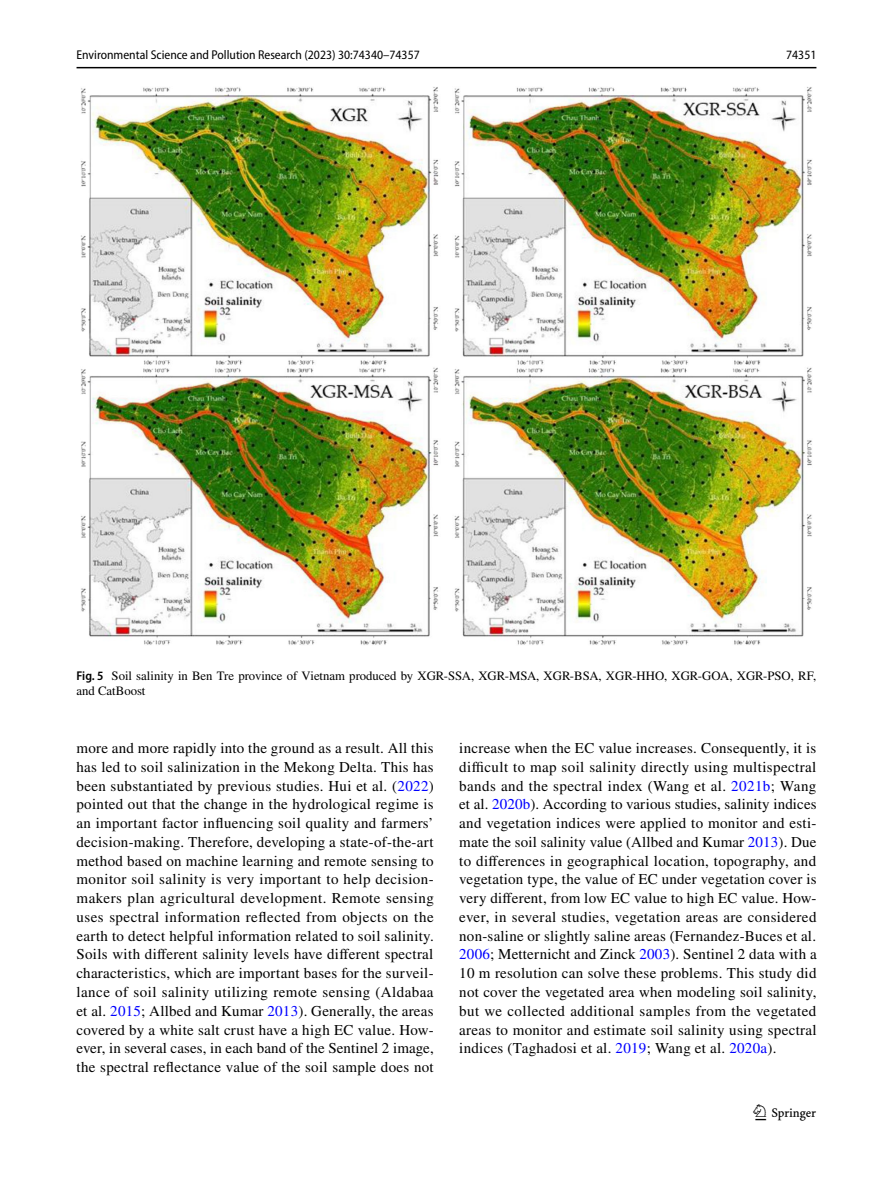
<style>
.page{position:relative;width:893px;height:1187px;background:#fff}
.page>*{position:absolute;margin:0;border:0;box-sizing:border-box;transform-origin:0 0}
.t1{font:22.5px "Springnew Regular 2";color:#000}
.t2{font:15px/18.8px "STIX";letter-spacing:.02em;color:#000;text-align:justify}
.t3{font:12.75px/15px "STIX";color:#000}
.t4{font:semi-condensed 12.75px "Myriad Pro";color:#000}
.s1{font-family:"Myriad Pro";font-weight:600;font-stretch:semi-condensed}
.s2{color:#00f}
</style>
<div class="page">
<hr style="left:77px;top:67px;width:739px;height:1px;background:#000">
<img style="left:81px;top:87px;width:731px;height:558px">
<p class="t4" style="left:77px;top:48px;width:345px">Environmental Science and Pollution Research (2023) 30:74340–74357</p>
<p class="t4" style="left:786px;top:48px;width:32px">74351</p>
<p class="t3" style="left:77px;top:669px;width:741px"><span class="s1">Fig. 5</span> Soil salinity in Ben Tre province of Vietnam produced by XGR-SSA, XGR-MSA, XGR-BSA, XGR-HHO, XGR-GOA, XGR-PSO, RF, and CatBoost</p>
<p class="t2" style="left:77px;top:739px;width:359px">more and more rapidly into the ground as a result. All this has led to soil salinization in the Mekong Delta. This has been substantiated by previous studies. Hui et al. (<span class="s2">2022</span>) pointed out that the change in the hydrological regime is an important factor influencing soil quality and farmers’ decision-making. Therefore, developing a state-of-the-art method based on machine learning and remote sensing to monitor soil salinity is very important to help decision&shy;makers plan agricultural development. Remote sensing uses spectral information reflected from objects on the earth to detect helpful information related to soil salinity.<br>Soils with different salinity levels have different spectral characteristics, which are important bases for the surveil&shy;lance of soil salinity utilizing remote sensing (Aldabaa et al. <span class="s2">2015</span>; Allbed and Kumar <span class="s2">2013</span>). Generally, the areas covered by a white salt crust have a high EC value. How&shy;ever, in several cases, in each band of the Sentinel 2 image, the spectral reflectance value of the soil sample does not</p>
<p class="t2" style="left:459px;top:739px;width:359px">increase when the EC value increases. Consequently, it is difficult to map soil salinity directly using multispectral bands and the spectral index (Wang et al. <span class="s2">2021b</span>; Wang et al. <span class="s2">2020b</span>). According to various studies, salinity indices and vegetation indices were applied to monitor and esti&shy;mate the soil salinity value (Allbed and Kumar <span class="s2">2013</span>). Due to differences in geographical location, topography, and vegetation type, the value of EC under vegetation cover is very different, from low EC value to high EC value. How&shy;ever, in several studies, vegetation areas are considered non-saline or slightly saline areas (Fernandez-Buces et al.<br><span class="s2">2006</span>; Metternicht and Zinck <span class="s2">2003</span>). Sentinel 2 data with a 10 m resolution can solve these problems. This study did not cover the vegetated area when modeling soil salinity, but we collected additional samples from the vegetated areas to monitor and estimate soil salinity using spectral indices (Taghadosi et al. <span class="s2">2019</span>; Wang et al. <span class="s2">2020a</span>).</p>
<h1 class="t1" style="left:755px;top:1104px;width:62px">1 3</h1>
</div>
